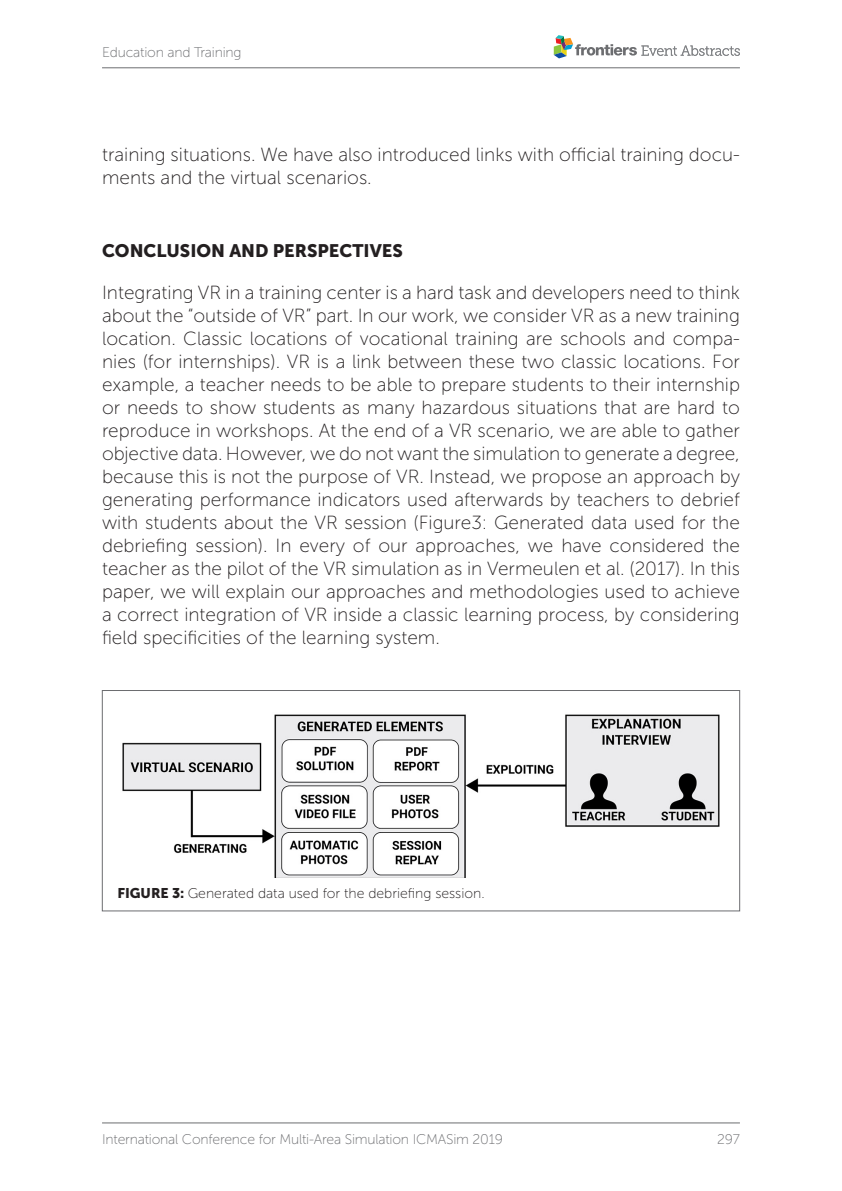
<style>
.page{position:relative;width:842px;height:1191px;background:#fff}
.page>*{position:absolute;margin:0;border:0;box-sizing:border-box;transform-origin:0 0}
.t1{font:19px/23px "Museo Sans 100";color:#231f20}
.t2{font:18px "Museo Sans 900";color:#231f20}
.t3{font:14px "Museo Sans 100";letter-spacing:-.015em;color:#6c6d70}
.t4{font:14px "Museo Sans 100";color:#231f20}
.s1{font-family:"Museo Sans 900"}
</style>
<div class="page">
<hr style="left:102px;top:1122px;width:638px;height:1px;background:#6c6d70">
<hr style="left:102px;top:67px;width:638px;height:1px;background:#6c6d70">
<svg style="left:554px;top:35px;width:186px;height:23px"></svg>
<div style="left:102px;top:690px;width:638px;height:221px;border:1px solid #6c6d70"></div>
<img style="left:122px;top:714px;width:598px;height:164px">
<p class="t3" style="left:102px;top:44px;width:141px">Education and Training</p>
<p class="t1" style="left:102px;top:143px;width:639px">training situations. We have also introduced links with official training docu&shy;ments and the virtual scenarios.</p>
<p class="t2" style="left:102px;top:240px;width:302px">CONCLUSION AND PERSPECTIVES</p>
<p class="t1" style="left:102px;top:281px;width:639px;text-align:justify">Integrating VR in a training center is a hard task and developers need to think about the “outside of VR” part. In our work, we consider VR as a new training location. Classic locations of vocational training are schools and compa&shy;nies (for internships). VR is a link between these two classic locations. For example, a teacher needs to be able to prepare students to their internship or needs to show students as many hazardous situations that are hard to reproduce in workshops. At the end of a VR scenario, we are able to gather objective data. However, we do not want the simulation to generate a degree, because this is not the purpose of VR. Instead, we propose an approach by generating performance indicators used afterwards by teachers to debrief with students about the VR session (Figure3: Generated data used for the debriefing session). In every of our approaches, we have considered the teacher as the pilot of the VR simulation as in Vermeulen et al. (2017). In this paper, we will explain our approaches and methodologies used to achieve a correct integration of VR inside a classic learning process, by considering field specificities of the learning system.</p>
<p class="t4" style="left:117px;top:886px;width:369px"><span class="s1">FIGURE 3:</span> Generated data used for the debriefing session.</p>
<p class="t3" style="left:102px;top:1131px;width:402px">International Conference for Multi-Area Simulation ICMASim 2019</p>
<p class="t3" style="left:717px;top:1131px;width:24px">297</p>
</div>
